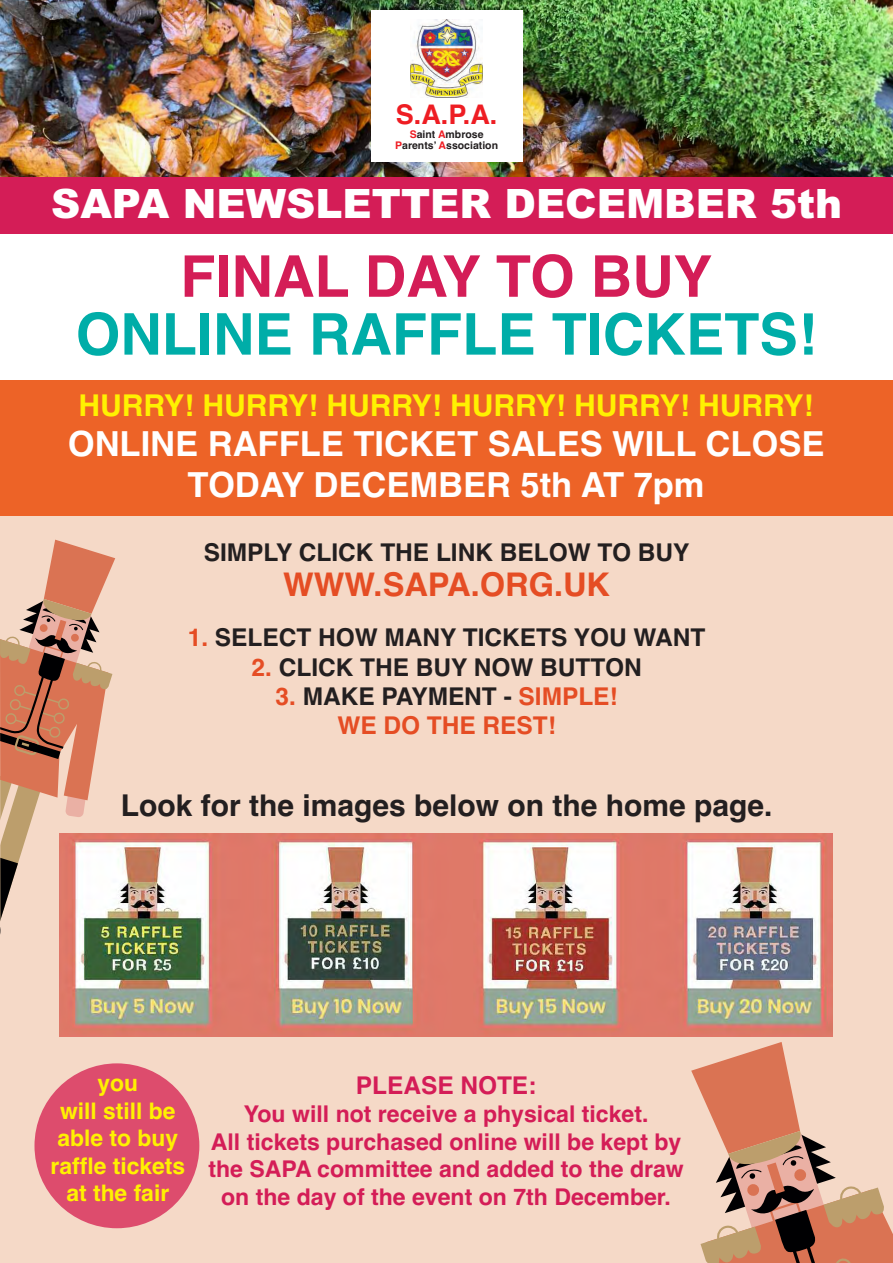
<style>
.page{position:relative;width:893px;height:1263px;background:#fff}
.page>*{position:absolute;margin:0;border:0;box-sizing:border-box;transform-origin:0 0}
.t1{font:700 57.45px "Helvetica";color:#00ada8}
.t2{font:700 57.45px "Helvetica";color:#d41d57}
.t3{font:900 40.5px "Arial";color:#fff}
.t4{font:700 34.5px/40.5px "Helvetica";color:#fff;text-align:center}
.t5{font:700 32.55px "Helvetica";color:#e54d24}
.t6{font:700 30px "Helvetica";color:#fff101}
.t7{font:700 30px "Helvetica";color:#231f20}
.t8{font:700 27px "Helvetica";color:#ee1d23}
.t9{font:700 24.45px "Helvetica";color:#231f20}
.t10{font:700 24.45px/29.2px "Helvetica";color:#e54d24;text-align:center}
.t11{font:700 24.45px "Helvetica";color:#d41d57}
.t12{font:700 23.1px/27.8px "Helvetica";color:#d41d57;text-align:center}
.t13{font:700 22.8px/27.5px "Helvetica";color:#fff101;text-align:center}
.t14{font:700 10.5px/11.1px "Helvetica";color:#231f20;text-align:center}
.s1{color:#ee1d23}
.s2{color:#e54d24}
.s3{color:#231f20}
</style>
<div class="page">
<div style="left:0;top:188px;width:893px;height:1075px;background:#f5d9c7"></div>
<div style="left:0;top:228px;width:893px;height:160px;background:#fff"></div>
<img style="left:60px;top:834px;width:773px;height:203px">
<img style="left:0;top:0;width:893px;height:177px">
<div style="left:371px;top:10px;width:151px;height:152px;background:#fff"></div>
<div style="left:0;top:177px;width:893px;height:57px;background:#d41d57"></div>
<img style="left:411px;top:19px;width:71px;height:79px">
<div style="left:0;top:380px;width:892px;height:136px;background:#ed6327"></div>
<svg style="left:691px;top:1042px;width:202px;height:221px"></svg>
<svg style="left:0;top:540px;width:115px;height:399px"></svg>
<div style="left:34px;top:1063px;width:165px;height:165px;background:#dd4c6d;border-radius:50%"></div>
<p class="t8" style="left:396px;top:98px;width:103px">S.A.P.A.</p>
<p class="t14" style="left:395px;top:129px;width:104px"><span class="s1">S</span>aint <span class="s1">A</span>mbrose<br><span class="s1">P</span>arents’ <span class="s1">A</span>ssociation</p>
<h2 class="t3" style="left:51px;top:180px;width:792px">SAPA NEWSLETTER DECEMBER 5th</h2>
<h1 class="t2" style="left:180px;top:243px;width:533px">FINAL DAY TO BUY</h1>
<h1 class="t1" style="left:75px;top:301px;width:743px">ONLINE RAFFLE TICKETS!</h1>
<p class="t6" style="left:79px;top:388px;width:736px">HURRY! HURRY! HURRY! HURRY! HURRY! HURRY!</p>
<h3 class="t4" style="left:68px;top:424px;width:758px">ONLINE RAFFLE TICKET SALES WILL CLOSE<br>TODAY DECEMBER 5th AT 7pm</h3>
<p class="t9" style="left:204px;top:538px;width:487px">SIMPLY CLICK THE LINK BELOW TO BUY</p>
<h3 class="t5" style="left:283px;top:566px;width:328px">WWW.SAPA.ORG.UK</h3>
<p class="t9" style="left:188px;top:624px;width:519px"><span class="s2">1.</span> SELECT HOW MANY TICKETS YOU WANT</p>
<p class="t9" style="left:252px;top:653px;width:392px"><span class="s2">2.</span> CLICK THE BUY NOW BUTTON</p>
<p class="t10" style="left:276px;top:682px;width:344px">3. <span class="s3">MAKE PAYMENT -</span> SIMPLE!<br>WE DO THE REST!</p>
<p class="t7" style="left:121px;top:788px;width:653px">Look for the images below on the home page.</p>
<p class="t13" style="left:51px;top:1070px;width:136px">you<br>will still be able to buy raffle tickets at the fair</p>
<p class="t11" style="left:356px;top:1071px;width:182px">PLEASE NOTE:</p>
<p class="t12" style="left:208px;top:1100px;width:477px">You will not receive a physical ticket.<br>All tickets purchased online will be kept by the SAPA committee and added to the draw on the day of the event on 7th December.</p>
</div>
